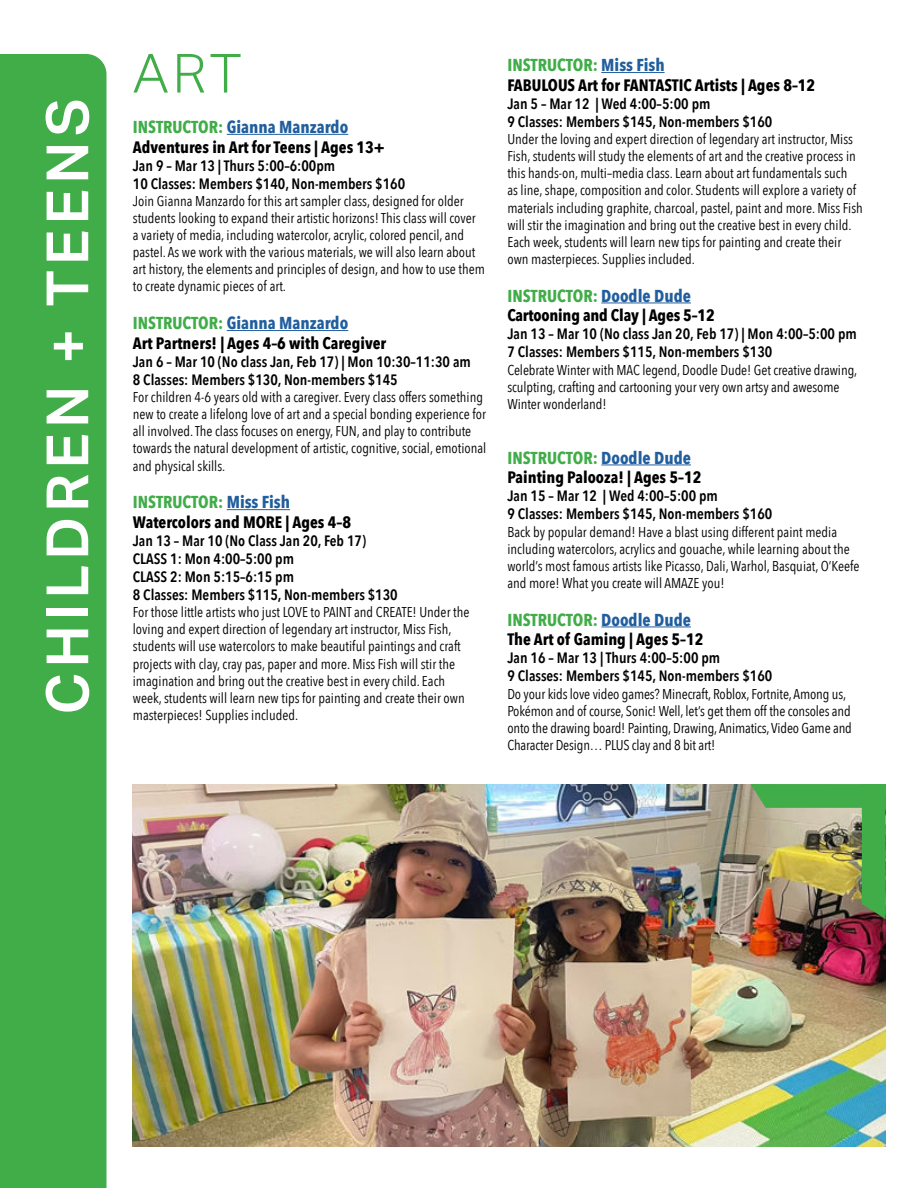
<style>
.page{position:relative;width:918px;height:1188px;background:#fff}
.page>*{position:absolute;margin:0;border:0;box-sizing:border-box;transform-origin:0 0}
.t1{font:600 58.35px "Aktiv Grotesk";letter-spacing:.09em;color:#fff}
.t2{font:300 54px "Aktiv Grotesk";color:#41ad49}
.t3{font:700 17.25px "Avenir Next Condensed";color:#41ad49}
.t4{font:700 17.25px "Avenir Next Condensed";color:#215e9e}
.t5{font:700 16.5px "Avenir Next Condensed";color:#000}
.t6{font:600 15px/18px "Avenir Next Condensed";color:#000}
.t7{font:14.25px/17.1px "Avenir Next Condensed";color:#000}
.s1{color:#41ad49}
.s2{color:#215e9e}
</style>
<div class="page">
<hr style="left:227px;top:134px;width:121px;height:1px;background:#215e9e">
<hr style="left:227px;top:330px;width:121px;height:1px;background:#215e9e">
<hr style="left:227px;top:509px;width:63px;height:1px;background:#215e9e">
<hr style="left:601px;top:72px;width:64px;height:1px;background:#215e9e">
<hr style="left:601px;top:303px;width:90px;height:1px;background:#215e9e">
<hr style="left:601px;top:465px;width:90px;height:1px;background:#215e9e">
<hr style="left:601px;top:627px;width:90px;height:1px;background:#215e9e">
<img style="left:133px;top:784px;width:753px;height:363px">
<div style="left:0;top:54px;width:106px;height:1134px;background:#41ad49"></div>
<img style="left:751px;top:784px;width:135px;height:135px">
<h1 class="t1" style="left:34px;top:715px;width:618px;rotate:-90deg">CHILDREN + TEENS</h1>
<h2 class="t2" style="left:133px;top:42px;width:110px">ART</h2>
<p class="t4" style="left:133px;top:120px;width:217px"><span class="s1">INSTRUCTOR:</span> Gianna Manzardo</p>
<p class="t5" style="left:133px;top:140px;width:254px">Adventures in Art for Teens | Ages 13+</p>
<p class="t6" style="left:133px;top:158px;width:274px">Jan 9 – Mar 13 | Thurs 5:00–6:00pm<br>10 Classes: Members $140, Non-members $160</p>
<p class="t7" style="left:133px;top:194px;width:354px">Join Gianna Manzardo for this art sampler class, designed for older students looking to expand their artistic horizons! This class will cover a variety of media, including watercolor, acrylic, colored pencil, and pastel. As we work with the various materials, we will also learn about art history, the elements and principles of design, and how to use them to create dynamic pieces of art.</p>
<p class="t4" style="left:133px;top:316px;width:217px"><span class="s1">INSTRUCTOR:</span> Gianna Manzardo</p>
<p class="t5" style="left:133px;top:336px;width:255px">Art Partners! | Ages 4–6 with Caregiver</p>
<p class="t6" style="left:133px;top:354px;width:340px">Jan 6 – Mar 10 (No class Jan, Feb 17) | Mon 10:30–11:30 am<br>8 Classes: Members $130, Non-members $145</p>
<p class="t7" style="left:133px;top:390px;width:355px">For children 4-6 years old with a caregiver. Every class offers something new to create a lifelong love of art and a special bonding experience for all involved. The class focuses on energy, FUN, and play to contribute towards the natural development of artistic, cognitive, social, emotional and physical skills.</p>
<p class="t3" style="left:133px;top:495px;width:159px">INSTRUCTOR: <span class="s2">Miss Fish</span></p>
<p class="t5" style="left:133px;top:515px;width:220px">Watercolors and MORE | Ages 4–8</p>
<p class="t6" style="left:133px;top:533px;width:266px">Jan 13 – Mar 10 (No Class Jan 20, Feb 17)<br>CLASS 1: Mon 4:00–5:00 pm<br>CLASS 2: Mon 5:15–6:15 pm<br>8 Classes: Members $115, Non-members $130</p>
<p class="t7" style="left:133px;top:605px;width:338px">For those little artists who just LOVE to PAINT and CREATE! Under the loving and expert direction of legendary art instructor, Miss Fish, students will use watercolors to make beautiful paintings and craft projects with clay, cray pas, paper and more. Miss Fish will stir the imagination and bring out the creative best in every child. Each week, students will learn new tips for painting and create their own masterpieces! Supplies included.</p>
<p class="t3" style="left:507px;top:58px;width:159px">INSTRUCTOR: <span class="s2">Miss Fish</span></p>
<p class="t5" style="left:507px;top:78px;width:309px">FABULOUS Art for FANTASTIC Artists | Ages 8–12</p>
<p class="t6" style="left:507px;top:94px;width:266px">Jan 5 – Mar 12 | Wed 4:00–5:00 pm<br>9 Classes: Members $145, Non-members $160</p>
<p class="t7" style="left:507px;top:132px;width:357px">Under the loving and expert direction of legendary art instructor, Miss Fish, students will study the elements of art and the creative process in this hands-on, multi–media class. Learn about art fundamentals such<br>as line, shape, composition and color. Students will explore a variety of materials including graphite, charcoal, pastel, paint and more. Miss Fish will stir the imagination and bring out the creative best in every child.<br>Each week, students will learn new tips for painting and create their own masterpieces. Supplies included.</p>
<p class="t3" style="left:507px;top:288px;width:185px">INSTRUCTOR: <span class="s2">Doodle Dude</span></p>
<p class="t5" style="left:507px;top:309px;width:209px">Cartooning and Clay | Ages 5–12</p>
<p class="t6" style="left:507px;top:325px;width:351px">Jan 13 – Mar 10 (No class Jan 20, Feb 17) | Mon 4:00–5:00 pm<br>7 Classes: Members $115, Non-members $130</p>
<p class="t7" style="left:507px;top:362px;width:351px">Celebrate Winter with MAC legend, Doodle Dude! Get creative drawing, sculpting, crafting and cartooning your very own artsy and awesome<br>Winter wonderland!</p>
<p class="t3" style="left:507px;top:450px;width:185px">INSTRUCTOR: <span class="s2">Doodle Dude</span></p>
<p class="t5" style="left:507px;top:471px;width:195px">Painting Palooza! | Ages 5–12</p>
<p class="t6" style="left:507px;top:487px;width:266px">Jan 15 – Mar 12 | Wed 4:00–5:00 pm<br>9 Classes: Members $145, Non-members $160</p>
<p class="t7" style="left:507px;top:524px;width:354px">Back by popular demand! Have a blast using different paint media including watercolors, acrylics and gouache, while learning about the world’s most famous artists like Picasso, Dali, Warhol, Basquiat, O’Keefe and more! What you create will AMAZE you!</p>
<p class="t3" style="left:507px;top:612px;width:185px">INSTRUCTOR: <span class="s2">Doodle Dude</span></p>
<p class="t5" style="left:507px;top:633px;width:198px">The Art of Gaming | Ages 5–12</p>
<p class="t6" style="left:507px;top:650px;width:266px">Jan 16 – Mar 13 | Thurs 4:00–5:00 pm<br>9 Classes: Members $145, Non-members $160</p>
<p class="t7" style="left:507px;top:686px;width:346px">Do your kids love video games? Minecraft, Roblox, Fortnite, Among us, Pokémon and of course, Sonic! Well, let’s get them off the consoles and onto the drawing board! Painting, Drawing, Animatics, Video Game and Character Design… PLUS clay and 8 bit art!</p>
</div>
